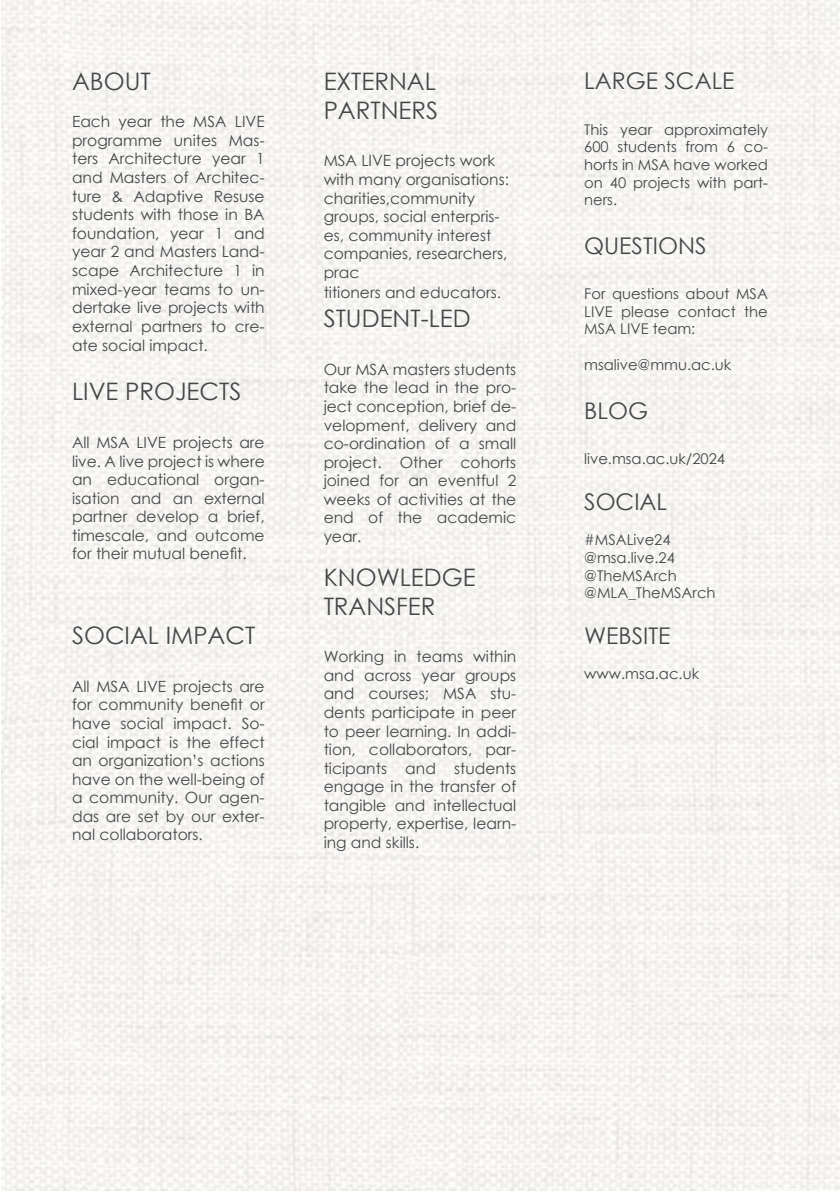
<style>
.page{position:relative;width:840px;height:1191px;background:#fff}
.page>*{position:absolute;margin:0;border:0;box-sizing:border-box;transform-origin:0 0}
.t1{font:24px/28.8px "Century Gothic";color:#454647}
.t2{font:23px "Century Gothic";color:#454647}
.t3{font:15.4px/18.6px "Century Gothic";color:#454647;text-align:justify}
.t4{font:14.8px/17.8px "Century Gothic";color:#454647;text-align:justify}
</style>
<div class="page">
<p class="t1" style="left:72px;top:67px;width:80px">ABOUT</p>
<p class="t3" style="left:72px;top:112px;width:194px">Each year the MSA LIVE programme unites Mas&shy;ters Architecture year 1 and Masters of Architec&shy;ture &amp; Adaptive Resuse students with those in BA foundation, year 1 and year 2 and Masters Land&shy;scape Architecture 1 in mixed-year teams to un&shy;dertake live projects with external partners to cre&shy;ate social impact.</p>
<p class="t1" style="left:72px;top:377px;width:171px">LIVE PROJECTS</p>
<p class="t3" style="left:72px;top:433px;width:194px">All MSA LIVE projects are live. A live project is where an educational organ&shy;isation and an external partner develop a brief, timescale, and outcome for their mutual benefit.</p>
<p class="t1" style="left:72px;top:621px;width:185px">SOCIAL IMPACT</p>
<p class="t3" style="left:72px;top:676px;width:194px">All MSA LIVE projects are for community benefit or have social impact. So&shy;cial impact is the effect an organization’s actions have on the well-being of a community. Our agen&shy;das are set by our exter&shy;nal collaborators.</p>
<p class="t1" style="left:323px;top:67px;width:114px">EXTERNAL</p>
<p class="t1" style="left:323px;top:96px;width:116px">PARTNERS</p>
<p class="t3" style="left:323px;top:151px;width:187px;text-align:left">MSA LIVE projects work with many organisations: charities,community groups, social enterpris&shy;es, community interest companies, researchers, prac</p>
<p class="t3" style="left:323px;top:283px;width:179px">titioners and educators.</p>
<p class="t1" style="left:323px;top:304px;width:148px">STUDENT-LED</p>
<p class="t3" style="left:323px;top:360px;width:194px">Our MSA masters students take the lead in the pro&shy;ject conception, brief de&shy;velopment, delivery and co-ordination of a small project. Other cohorts joined for an eventful 2 weeks of activities at the end of the academic year.</p>
<p class="t1" style="left:323px;top:562px;width:153px">KNOWLEDGE<br>TRANSFER</p>
<p class="t3" style="left:323px;top:647px;width:194px">Working in teams within and across year groups and courses; MSA stu&shy;dents participate in peer to peer learning. In addi&shy;tion, collaborators, par&shy;ticipants and students engage in the transfer of tangible and intellectual property, expertise, learn&shy;ing and skills.</p>
<p class="t2" style="left:584px;top:65px;width:152px">LARGE SCALE</p>
<p class="t4" style="left:584px;top:120px;width:185px">This year approximately 600 students from 6 co&shy;horts in MSA have worked on 40 projects with part&shy;ners.</p>
<p class="t2" style="left:584px;top:229px;width:124px">QUESTIONS</p>
<p class="t4" style="left:584px;top:284px;width:185px">For questions about MSA LIVE please contact the MSA LIVE team:</p>
<p class="t4" style="left:584px;top:355px;width:148px">msalive@mmu.ac.uk</p>
<p class="t2" style="left:584px;top:395px;width:65px">BLOG</p>
<p class="t4" style="left:584px;top:450px;width:142px">live.msa.ac.uk/2024</p>
<p class="t2" style="left:584px;top:485px;width:84px">SOCIAL</p>
<p class="t4" style="left:584px;top:531px;width:88px">#MSALive24</p>
<p class="t4" style="left:584px;top:548px;width:92px">@msa.live.24</p>
<p class="t4" style="left:584px;top:566px;width:94px">@TheMSArch</p>
<p class="t4" style="left:584px;top:584px;width:133px">@MLA_TheMSArch</p>
<p class="t2" style="left:584px;top:619px;width:88px">WEBSITE</p>
<p class="t4" style="left:584px;top:664px;width:116px">www.msa.ac.uk</p>
</div>
